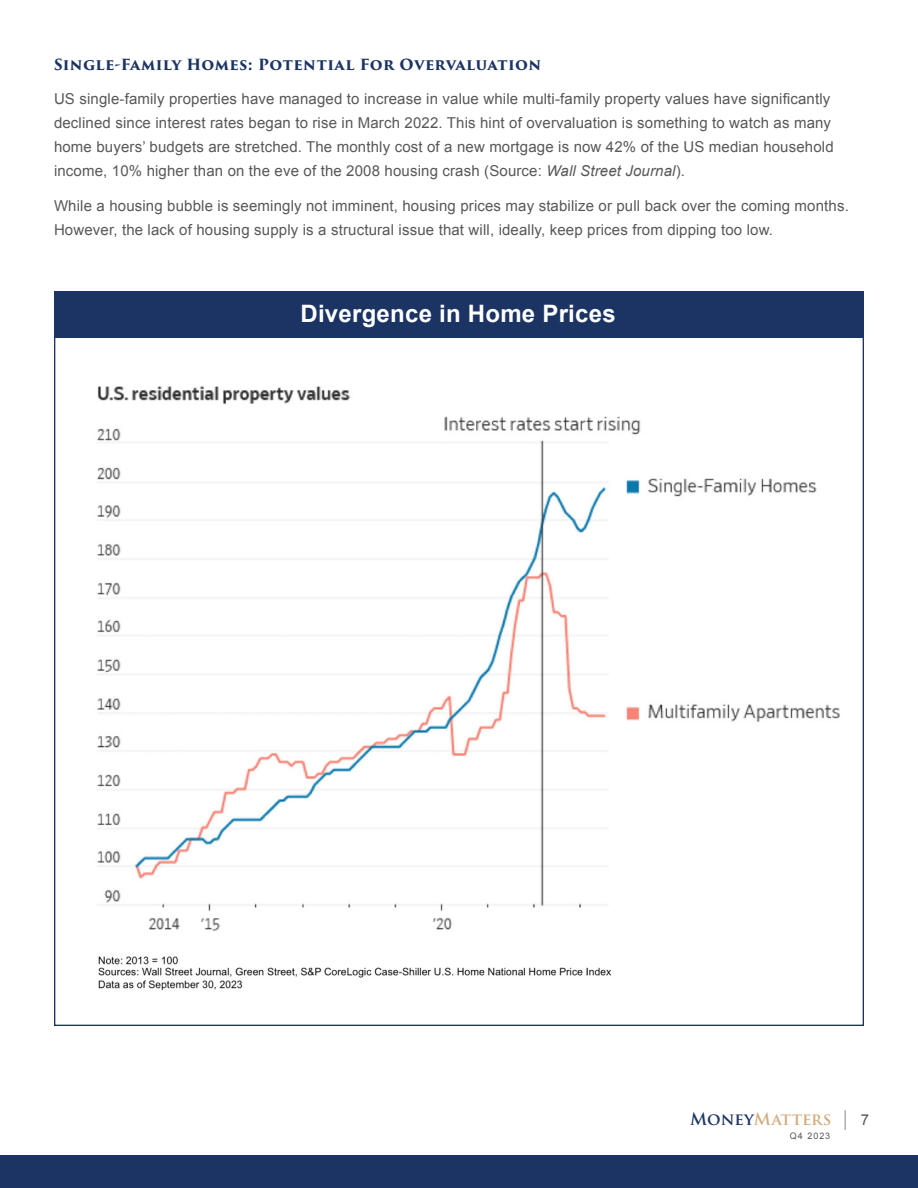
<style>
.page{position:relative;width:918px;height:1188px;background:#fff}
.page>*{position:absolute;margin:0;border:0;box-sizing:border-box;transform-origin:0 0}
.t1{font:700 24px "Arial";letter-spacing:.01em;color:#fff}
.t2{font:600 16.5px "Trajan Pro 3";letter-spacing:.005em;color:#d1ad7d}
.t3{font:15px/24px "Arial";letter-spacing:.01em;color:#57585a}
.t4{font:700 15px "Trajan Pro 3";letter-spacing:.02em;color:#1b3463}
.t5{font:9px "Arial";letter-spacing:.11em;color:#57585a}
.s1{font-style:italic}
.s2{color:#1b3463}
.s3{font-weight:300;font-size:19.5px;color:#57585a}
.s4{font-family:"Arial";font-weight:400;font-size:15px;color:#57585a}
</style>
<div class="page">
<div style="left:0;top:1156px;width:918px;height:32px;background:#1b3463"></div>
<div style="left:54px;top:292px;width:810px;height:46px;background:#1b3463"></div>
<img style="left:97px;top:386px;width:743px;height:605px">
<p class="t4" style="left:54px;top:53px;width:489px">Single-Family Homes: Potential For Overvaluation</p>
<p class="t3" style="left:54px;top:87px;width:781px">US single-family properties have managed to increase in value while multi-family property values have significantly declined since interest rates began to rise in March 2022. This hint of overvaluation is something to watch as many home buyers’ budgets are stretched. The monthly cost of a new mortgage is now 42% of the US median household income, 10% higher than on the eve of the 2008 housing crash (Source: <span class="s1">Wall Street Journal</span>).</p>
<p class="t3" style="left:54px;top:194px;width:796px">While a housing bubble is seemingly not imminent, housing prices may stabilize or pull back over the coming months.<br>However, the lack of housing supply is a structural issue that will, ideally, keep prices from dipping too low.</p>
<p class="t1" style="left:300px;top:297px;width:317px">Divergence in Home Prices</p>
<p class="t2" style="left:690px;top:1107px;width:181px"><span class="s2">Money</span>Matters <span class="s3">|</span> <span class="s4">7</span></p>
<p class="t5" style="left:790px;top:1130px;width:42px">Q4 2023</p>
</div>
